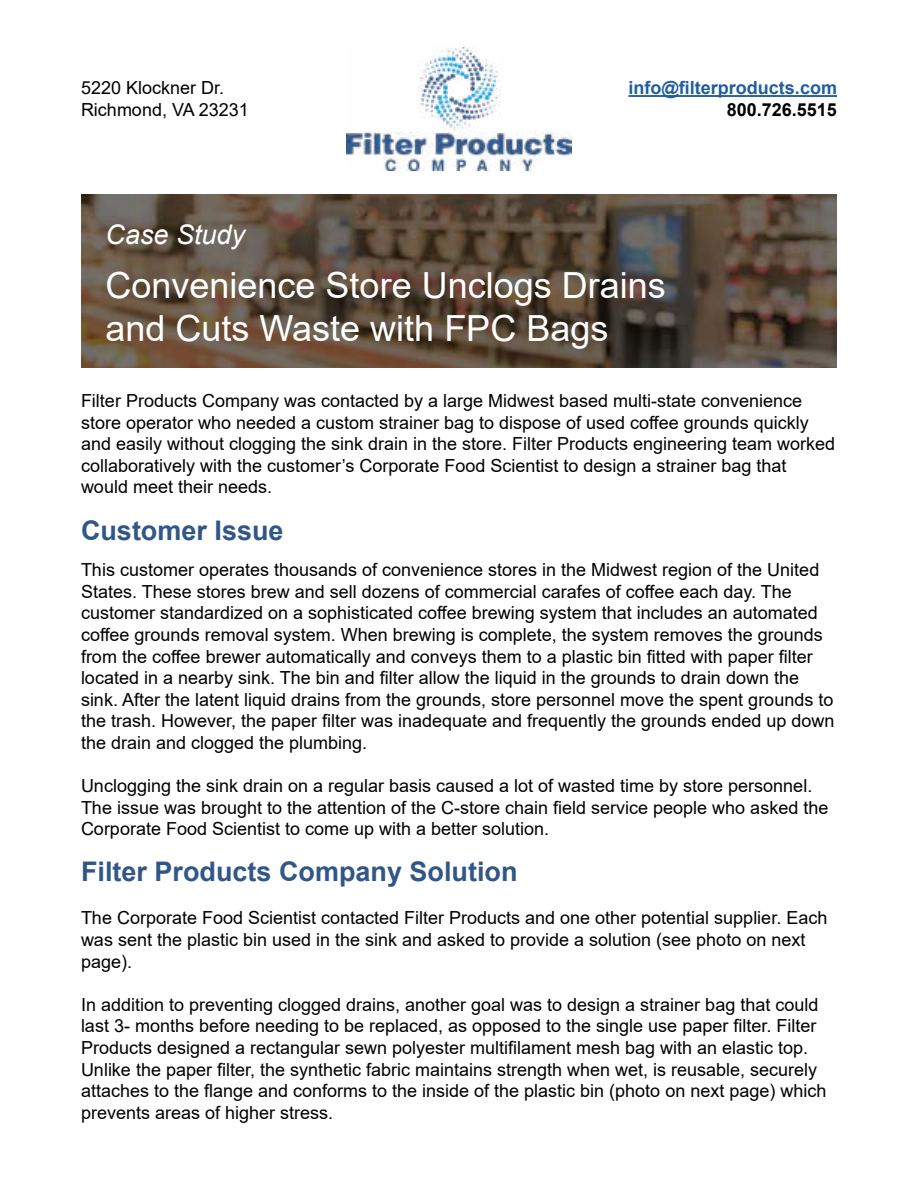
<style>
.page{position:relative;width:918px;height:1188px;background:#fff}
.page>*{position:absolute;margin:0;border:0;box-sizing:border-box;transform-origin:0 0}
.t1{font:36px/43.2px "Arial";color:#fff}
.t2{font:700 27px "Arial";color:#315788}
.t3{font:italic 27px "Arial";color:#fff}
.t4{font:18px/21.6px "Arial";color:#000}
.t5{font:700 18px "Arial";color:#215e9e}
.t6{font:700 18px "Arial";color:#000}
</style>
<div class="page">
<img style="left:81px;top:194px;width:756px;height:173px">
<hr style="left:628px;top:95px;width:209px;height:2px;background:#215e9e">
<img style="left:346px;top:48px;width:226px;height:123px">
<p class="t4" style="left:81px;top:77px;width:169px">5220 Klockner Dr.<br>Richmond, VA 23231</p>
<p class="t5" style="left:628px;top:75px;width:210px">info@filterproducts.com</p>
<p class="t6" style="left:727px;top:97px;width:112px">800.726.5515</p>
<h2 class="t3" style="left:106px;top:224px;width:141px">Case Study</h2>
<h1 class="t1" style="left:106px;top:267px;width:562px">Convenience Store Unclogs Drains and Cuts Waste with FPC Bags</h1>
<p class="t4" style="left:81px;top:391px;width:756px">Filter Products Company was contacted by a large Midwest based multi-state convenience store operator who needed a custom strainer bag to dispose of used coffee grounds quickly and easily without clogging the sink drain in the store. Filter Products engineering team worked collaboratively with the customer’s Corporate Food Scientist to design a strainer bag that would meet their needs.</p>
<h2 class="t2" style="left:81px;top:520px;width:204px">Customer Issue</h2>
<p class="t4" style="left:81px;top:561px;width:755px">This customer operates thousands of convenience stores in the Midwest region of the United States. These stores brew and sell dozens of commercial carafes of coffee each day. The customer standardized on a sophisticated coffee brewing system that includes an automated coffee grounds removal system. When brewing is complete, the system removes the grounds from the coffee brewer automatically and conveys them to a plastic bin fitted with paper filter located in a nearby sink. The bin and filter allow the liquid in the grounds to drain down the sink. After the latent liquid drains from the grounds, store personnel move the spent grounds to the trash. However, the paper filter was inadequate and frequently the grounds ended up down the drain and clogged the plumbing.</p>
<p class="t4" style="left:81px;top:775px;width:749px">Unclogging the sink drain on a regular basis caused a lot of wasted time by store personnel.<br>The issue was brought to the attention of the C-store chain field service people who asked the<br>Corporate Food Scientist to come up with a better solution.</p>
<h2 class="t2" style="left:81px;top:861px;width:438px">Filter Products Company Solution</h2>
<p class="t4" style="left:81px;top:907px;width:748px">The Corporate Food Scientist contacted Filter Products and one other potential supplier. Each was sent the plastic bin used in the sink and asked to provide a solution (see photo on next page).</p>
<p class="t4" style="left:81px;top:994px;width:747px">In addition to preventing clogged drains, another goal was to design a strainer bag that could last 3- months before needing to be replaced, as opposed to the single use paper filter. Filter Products designed a rectangular sewn polyester multifilament mesh bag with an elastic top.<br>Unlike the paper filter, the synthetic fabric maintains strength when wet, is reusable, securely attaches to the flange and conforms to the inside of the plastic bin (photo on next page) which prevents areas of higher stress.</p>
</div>
